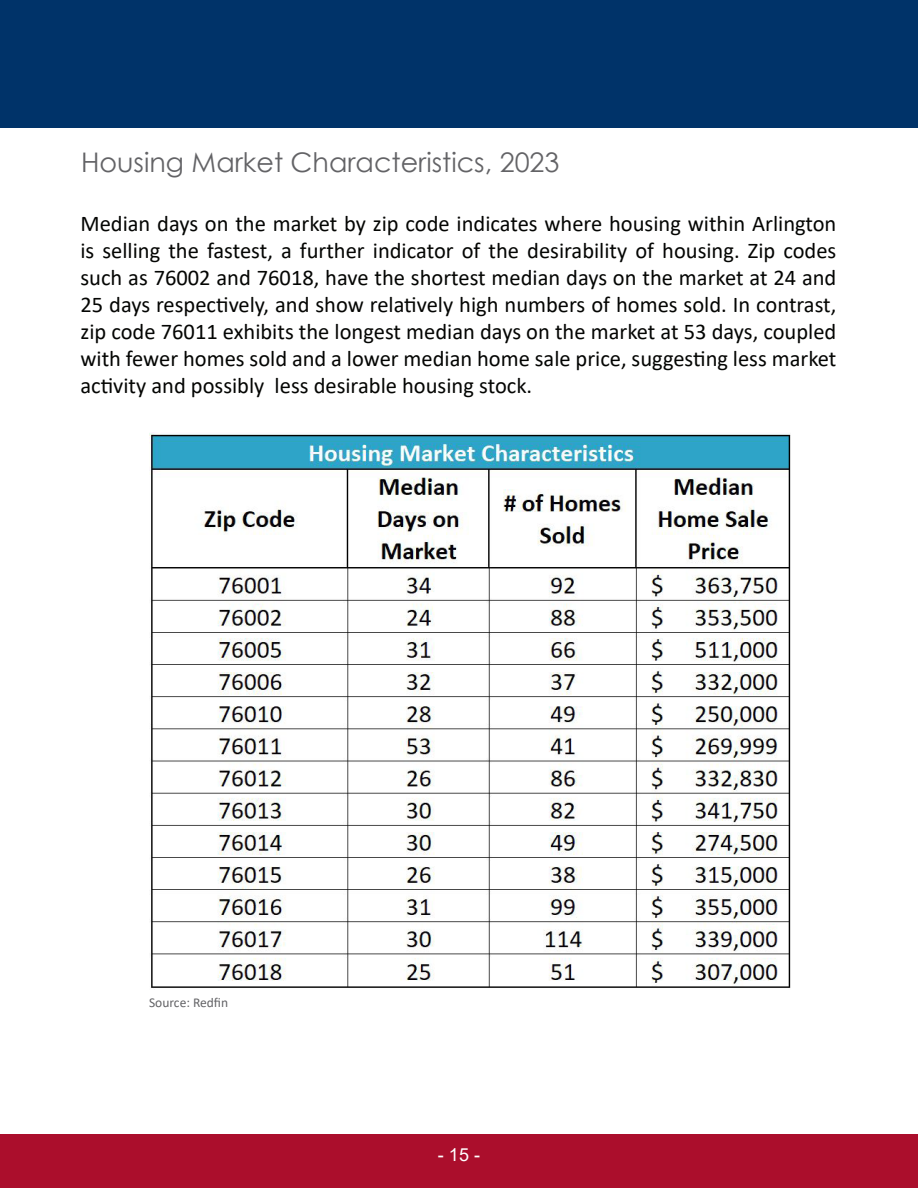
<style>
.page{position:relative;width:918px;height:1188px;background:#fff}
.page>*{position:absolute;margin:0;border:0;box-sizing:border-box;transform-origin:0 0}
.t1{font:27px "Century Gothic";color:#636366}
.t2{font:22.5px/27px "Calibri";color:#040503;text-align:justify}
.t3{font:18px "Arial";color:#fff}
.t4{font:13.5px "Calibri";color:#636366}
</style>
<div class="page">
<div style="left:0;top:1134px;width:918px;height:54px;background:#ab0e2c"></div>
<div style="left:0;top:0;width:918px;height:127px;background:#003369"></div>
<img style="left:149px;top:432px;width:642px;height:556px">
<p class="t1" style="left:81px;top:143px;width:480px">Housing Market Characteristics, 2023</p>
<p class="t2" style="left:80px;top:209px;width:758px">Median days on the market by zip code indicates where housing within Arlington is selling the fastest, a further indicator of the desirability of housing. Zip codes such as 76002 and 76018, have the shortest median days on the market at 24 and 25 days respectively, and show relatively high numbers of homes sold. In contrast, zip code 76011 exhibits the longest median days on the market at 53 days, coupled with fewer homes sold and a lower median home sale price, suggesting less market activity and possibly less desirable housing stock.</p>
<p class="t4" style="left:149px;top:993px;width:81px">Source: Redfin</p>
<p class="t3" style="left:438px;top:1142px;width:44px">- 15 -</p>
</div>
